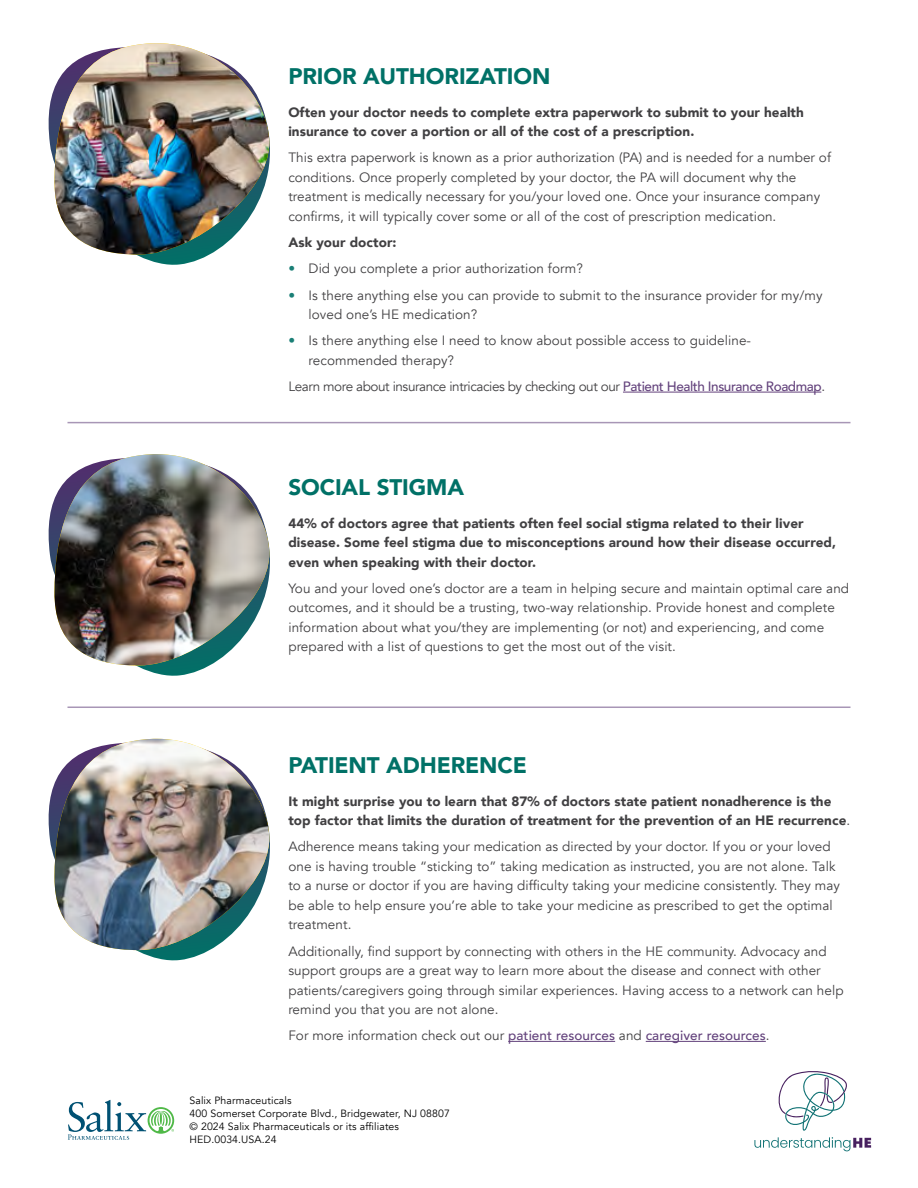
<style>
.page{position:relative;width:918px;height:1188px;background:#fff}
.page>*{position:absolute;margin:0;border:0;box-sizing:border-box;transform-origin:0 0}
.Syneos_Default_Style{font:900 22.5px "Avenir";letter-spacing:-.005em;color:#007167}
.Syneos_Default_Style-2{font:13.5px/19.5px "Avenir";letter-spacing:.005em;color:#414042}
.Syneos_Default_Style-3{font:900 13.5px/19.5px "Avenir";letter-spacing:.005em;color:#414042}
.Syneos_Default_Style-4{font:13.5px "Avenir";letter-spacing:-.03em;color:#414042}
.Syneos_Default_Style-5{font:500 13.5px "Avenir";letter-spacing:.005em;color:#63427c}
.Syneos_Default_Style-6{font:10.5px "Avenir";letter-spacing:.01em;color:#000}
.s1{color:#1a7f76}
.s2{font-weight:500;color:#63427c}
.s3{font-weight:400}
.s4{font-weight:400;color:#414042}
</style>
<div class="page">
<svg style="left:48px;top:500px;width:160px;height:176px"></svg>
<img style="left:54px;top:454px;width:216px;height:211px">
<hr style="left:623px;top:392px;width:198px;height:1px;background:#63427c">
<svg style="left:48px;top:785px;width:162px;height:176px"></svg>
<img style="left:54px;top:739px;width:216px;height:211px">
<hr style="left:508px;top:1041px;width:107px;height:1px;background:#63427c">
<hr style="left:646px;top:1041px;width:120px;height:1px;background:#63427c">
<svg style="left:48px;top:89px;width:161px;height:176px"></svg>
<img style="left:54px;top:43px;width:216px;height:212px">
<hr style="left:68px;top:707px;width:782px;height:1px;background:#a896b6">
<hr style="left:68px;top:422px;width:782px;height:1px;background:#a896b6">
<svg style="left:754px;top:1137px;width:117px;height:14px"></svg>
<svg style="left:778px;top:1071px;width:69px;height:60px"></svg>
<svg style="left:68px;top:1100px;width:106px;height:40px"></svg>
<p class="Syneos_Default_Style" style="left:288px;top:56px;width:264px">PRIOR AUTHORIZATION</p>
<p class="Syneos_Default_Style-3" style="left:288px;top:102px;width:517px">Often your doctor needs to complete extra paperwork to submit to your health insurance to cover a portion or all of the cost of a prescription.</p>
<p class="Syneos_Default_Style-2" style="left:288px;top:148px;width:544px">This extra paperwork is known as a prior authorization (PA) and is needed for a number of conditions. Once properly completed by your doctor, the PA will document why the treatment is medically necessary for you/your loved one. Once your insurance company confirms, it will typically cover some or all of the cost of prescription medication.</p>
<p class="Syneos_Default_Style-3" style="left:288px;top:232px;width:110px">Ask your doctor:</p>
<p class="Syneos_Default_Style-2" style="left:288px;top:259px;width:296px"><span class="s1">•</span> Did you complete a prior authorization form?</p>
<p class="Syneos_Default_Style-2" style="left:309px;top:285px;width:515px;text-indent:-20px"><span class="s1">•</span> Is there anything else you can provide to submit to the insurance provider for my/my loved one’s HE medication?</p>
<p class="Syneos_Default_Style-2" style="left:309px;top:331px;width:444px;text-indent:-20px"><span class="s1">•</span> Is there anything else I need to know about possible access to guideline&shy;recommended therapy?</p>
<p class="Syneos_Default_Style-4" style="left:288px;top:378px;width:538px">Learn more about insurance intricacies by checking out our <span class="s2">Patient Health Insurance Roadmap</span>.</p>
<p class="Syneos_Default_Style" style="left:288px;top:467px;width:177px">SOCIAL STIGMA</p>
<p class="Syneos_Default_Style-3" style="left:288px;top:513px;width:549px">44% of doctors agree that patients often feel social stigma related to their liver disease. Some feel stigma due to misconceptions around how their disease occurred, even when speaking with their doctor.</p>
<p class="Syneos_Default_Style-2" style="left:288px;top:579px;width:562px">You and your loved one’s doctor are a team in helping secure and maintain optimal care and outcomes, and it should be a trusting, two-way relationship. Provide honest and complete information about what you/they are implementing (or not) and experiencing, and come prepared with a list of questions to get the most out of the visit.</p>
<p class="Syneos_Default_Style" style="left:288px;top:746px;width:240px">PATIENT ADHERENCE</p>
<p class="Syneos_Default_Style-3" style="left:288px;top:791px;width:563px">It might surprise you to learn that 87% of doctors state patient nonadherence is the top factor that limits the duration of treatment for the prevention of an HE recurrence<span class="s3">.</span></p>
<p class="Syneos_Default_Style-2" style="left:288px;top:837px;width:553px">Adherence means taking your medication as directed by your doctor. If you or your loved one is having trouble “sticking to” taking medication as instructed, you are not alone. Talk to a nurse or doctor if you are having difficulty taking your medicine consistently. They may be able to help ensure you’re able to take your medicine as prescribed to get the optimal treatment.</p>
<p class="Syneos_Default_Style-2" style="left:288px;top:941px;width:557px">Additionally, find support by connecting with others in the HE community. Advocacy and support groups are a great way to learn more about the disease and connect with other patients/caregivers going through similar experiences. Having access to a network can help remind you that you are not alone.</p>
<p class="Syneos_Default_Style-5" style="left:288px;top:1024px;width:483px"><span class="s4">For more information check out our</span> patient resources <span class="s4">and</span> caregiver resources<span class="s4">.</span></p>
<p class="Syneos_Default_Style-6" style="left:190px;top:1095px;width:104px">Salix Pharmaceuticals</p>
<p class="Syneos_Default_Style-6" style="left:190px;top:1107px;width:262px">400 Somerset Corporate Blvd., Bridgewater, NJ 08807</p>
<p class="Syneos_Default_Style-6" style="left:190px;top:1120px;width:211px">© 2024 Salix Pharmaceuticals or its affiliates</p>
<p class="Syneos_Default_Style-6" style="left:190px;top:1133px;width:89px">HED.0034.USA.24</p>
</div>
